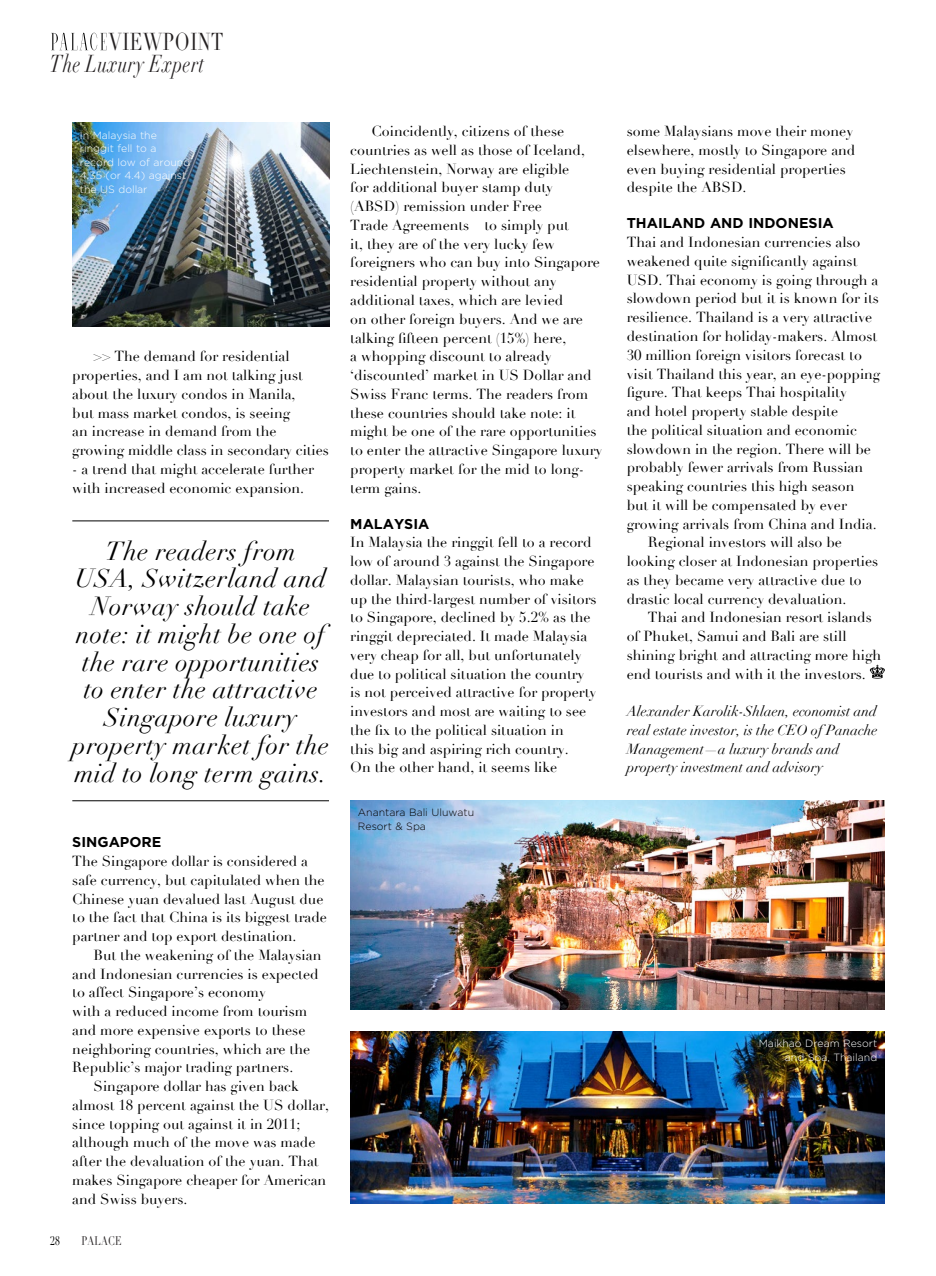
<style>
.page{position:relative;width:936px;height:1276px;background:#fff}
.page>*{position:absolute;margin:0;border:0;box-sizing:border-box;transform-origin:0 0}
.t1{font:italic 25.5px/27.8px "Didot";letter-spacing:.015em;color:#000;text-align:center}
.t2{font:italic 23.85px "Didot";letter-spacing:.03em;color:#231f20;scale:.75 1}
.t3{font:23.85px "Didot";letter-spacing:.03em;color:#231f20;scale:.75 1}
.t4{font:14.25px/18.8px "Didot";color:#000}
.t5{font:italic 14.25px/18.8px "Didot";color:#000}
.Body_Copy{font:700 14.25px "Gotham";color:#000}
.t6{font:12.3px "Didot";letter-spacing:.025em;color:#231f20;scale:.75 1}
.t7{font:12.3px "Didot";color:#000;scale:.75 1}
.t8{font:300 10.5px/13.5px "Gotham";color:#fff}
.t9{font:300 10.5px/13.5px "Gotham";color:#000}
</style>
<div class="page">
<svg style="left:869px;top:664px;width:15px;height:14px"></svg>
<img style="left:72px;top:123px;width:257px;height:203px">
<img style="left:350px;top:800px;width:534px;height:210px">
<img style="left:350px;top:1031px;width:534px;height:172px">
<hr style="left:72px;top:800px;width:257px;height:1px;background:#000">
<hr style="left:72px;top:520px;width:257px;height:1px;background:#000">
<svg style="left:51px;top:33px;width:56px;height:17px"></svg>
<h2 class="t3" style="left:109px;top:28px;width:154px">VIEWPOINT</h2>
<p class="t2" style="left:50px;top:49px;width:207px">The Luxury Expert</p>
<p class="t8" style="left:80px;top:128px;width:112px">In Malaysia the ringgit fell to a record low of around<br>4.35 (or 4.4) against the US dollar</p>
<p class="t4" style="left:72px;top:347px;width:258px;text-indent:21px">&gt;&gt; The demand for residential properties, and I am not talking just about the luxury condos in Manila,<br>but mass market condos, is seeing<br>an increase in demand from the growing middle class in secondary cities</p>
<p class="t4" style="left:72px;top:460px;width:243px">- a trend that might accelerate further with increased economic expansion.</p>
<p class="t1" style="left:72px;top:537px;width:258px">The readers from<br>USA, Switzerland and<br>Norway should take note: it might be one of the rare opportunities to enter the attractive<br>Singapore luxury property market for the mid to long term gains.</p>
<p class="Body_Copy" style="left:72px;top:833px;width:91px">SINGAPORE</p>
<p class="t4" style="left:72px;top:852px;width:256px">The Singapore dollar is considered a safe currency, but capitulated when the Chinese yuan devalued last August due to the fact that China is its biggest trade partner and top export destination.</p>
<p class="t4" style="left:72px;top:946px;width:250px;text-indent:21px">But the weakening of the Malaysian and Indonesian currencies is expected to affect Singapore’s economy<br>with a reduced income from tourism and more expensive exports to these neighboring countries, which are the Republic’s major trading partners.</p>
<p class="t4" style="left:72px;top:1077px;width:258px;text-indent:21px">Singapore dollar has given back almost 18 percent against the US dollar, since topping out against it in 2011; although much of the move was made after the devaluation of the yuan. That makes Singapore cheaper for American and Swiss buyers.</p>
<p class="t7" style="left:50px;top:1233px;width:15px">28</p>
<p class="t6" style="left:81px;top:1233px;width:55px">PALACE</p>
<p class="t4" style="left:350px;top:122px;width:253px;text-indent:21px">Coincidently, citizens of these countries as well as those of Iceland, Liechtenstein, Norway are eligible<br>for additional buyer stamp duty (ABSD) remission under Free<br>Trade Agreements – to simply put<br>it, they are of the very lucky few foreigners who can buy into Singapore residential property without any additional taxes, which are levied<br>on other foreign buyers. And we are talking fifteen percent (15%) here,<br>a whopping discount to already ‘discounted’ market in US Dollar and Swiss Franc terms. The readers from these countries should take note: it might be one of the rare opportunities to enter the attractive Singapore luxury property market for the mid to long&shy;term gains.</p>
<p class="Body_Copy" style="left:350px;top:514px;width:81px">MALAYSIA</p>
<p class="t4" style="left:350px;top:533px;width:248px">In Malaysia the ringgit fell to a record low of around 3 against the Singapore dollar. Malaysian tourists, who make up the third-largest number of visitors to Singapore, declined by 5.2% as the ringgit depreciated. It made Malaysia very cheap for all, but unfortunately due to political situation the country is not perceived attractive for property investors and most are waiting to see the fix to the political situation in<br>this big and aspiring rich country.<br>On the other hand, it seems like</p>
<p class="t9" style="left:358px;top:805px;width:118px">Anantara Bali Uluwatu<br>Resort &amp; Spa</p>
<p class="t4" style="left:626px;top:122px;width:230px">some Malaysians move their money elsewhere, mostly to Singapore and even buying residential properties despite the ABSD.</p>
<p class="Body_Copy" style="left:626px;top:214px;width:208px">THAILAND AND INDONESIA</p>
<p class="t4" style="left:626px;top:233px;width:255px">Thai and Indonesian currencies also weakened quite significantly against USD. Thai economy is going through a slowdown period but it is known for its resilience. Thailand is a very attractive destination for holiday-makers. Almost 30 million foreign visitors forecast to visit Thailand this year, an eye-popping figure. That keeps Thai hospitality<br>and hotel property stable despite<br>the political situation and economic slowdown in the region. There will be probably fewer arrivals from Russian speaking countries this high season<br>but it will be compensated by ever growing arrivals from China and India.</p>
<p class="t4" style="left:626px;top:533px;width:253px;text-indent:21px">Regional investors will also be looking closer at Indonesian properties as they became very attractive due to drastic local currency devaluation.</p>
<p class="t4" style="left:626px;top:608px;width:256px;text-indent:21px">Thai and Indonesian resort islands of Phuket, Samui and Bali are still shining bright and attracting more high end tourists and with it the investors.</p>
<p class="t5" style="left:626px;top:702px;width:252px">Alexander Karolik-Shlaen, economist and real estate investor, is the CEO of Panache Management—a luxury brands and property investment and advisory</p>
<p class="t8" style="left:758px;top:1036px;width:120px;text-align:right">Maikhao Dream Resort and Spa, Thailand</p>
</div>
